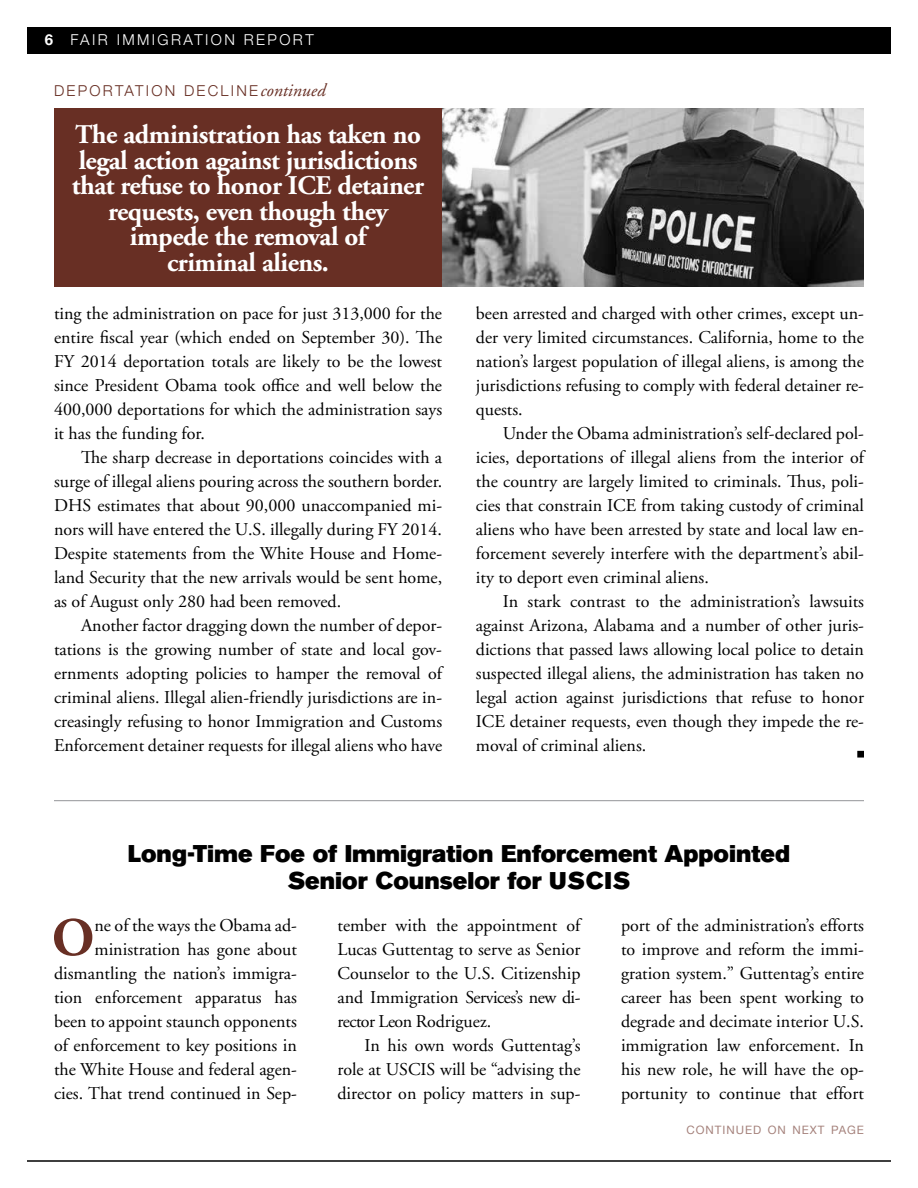
<style>
.page{position:relative;width:918px;height:1188px;background:#fff}
.page>*{position:absolute;margin:0;border:0;box-sizing:border-box;transform-origin:0 0}
.t1{font:700 54.15px "Adobe Garamond";color:#682f24}
.t2{font:700 27px/25.5px "Adobe Garamond";letter-spacing:-.02em;color:#fff;text-align:center}
.t3{font:24px/27px "Akzidenz Grotesk BE Super";color:#000;text-align:center}
.t4{font:18px/24px "Adobe Garamond Pro";color:#000;text-align:justify}
.t5{font:18px/24px "Adobe Garamond";color:#000;text-align:justify}
.t6{font:300 15px "Helvetica Neue";letter-spacing:.15em;color:#682f24}
.t7{font:300 15px "Helvetica Neue";letter-spacing:.16em;color:#fff}
.t8{font:11.55px "Helvetica Neue";letter-spacing:.085em;color:#a5827c}
.s1{font-weight:700}
.s2{font-family:"Adobe Garamond";font-weight:400;font-style:italic;font-size:18px}
</style>
<div class="page">
<div style="left:27px;top:27px;width:864px;height:27px;background:#000"></div>
<hr style="left:27px;top:1160px;width:864px;height:2px;background:#000">
<div style="left:54px;top:108px;width:388px;height:178px;background:#682f24"></div>
<img style="left:442px;top:108px;width:422px;height:178px">
<div style="left:857px;top:751px;width:7px;height:7px;border:2px solid #000"></div>
<hr style="left:54px;top:800px;width:810px;height:1px;background:#939598">
<p class="t7" style="left:45px;top:28px;width:271px"><span class="s1">6</span> FAIR IMMIGRATION REPORT</p>
<p class="t6" style="left:54px;top:78px;width:273px">DEPORTATION DECLINE<span class="s2">continued</span></p>
<h2 class="t2" style="left:72px;top:122px;width:354px">The administration has taken no legal action against jurisdictions that refuse to honor ICE detainer requests, even though they impede the removal of<br>criminal aliens.</h2>
<p class="t4" style="left:54px;top:302px;width:390px">ting the administration on pace for just 313,000 for the entire fiscal year (which ended on September 30). The FY 2014 deportation totals are likely to be the lowest since President Obama took office and well below the 400,000 deportations for which the administration says it has the funding for.</p>
<p class="t4" style="left:54px;top:446px;width:390px;text-indent:27px">The sharp decrease in deportations coincides with a surge of illegal aliens pouring across the southern border.<br>DHS estimates that about 90,000 unaccompanied mi&shy;nors will have entered the U.S. illegally during FY 2014.<br>Despite statements from the White House and Home&shy;land Security that the new arrivals would be sent home, as of August only 280 had been removed.</p>
<p class="t4" style="left:54px;top:614px;width:390px;text-indent:27px">Another factor dragging down the number of depor&shy;tations is the growing number of state and local gov&shy;ernments adopting policies to hamper the removal of criminal aliens. Illegal alien-friendly jurisdictions are in&shy;creasingly refusing to honor Immigration and Customs Enforcement detainer requests for illegal aliens who have</p>
<p class="t4" style="left:476px;top:302px;width:390px">been arrested and charged with other crimes, except un&shy;der very limited circumstances. California, home to the nation’s largest population of illegal aliens, is among the jurisdictions refusing to comply with federal detainer re&shy;quests.</p>
<p class="t4" style="left:476px;top:422px;width:390px;text-indent:27px">Under the Obama administration’s self-declared pol&shy;icies, deportations of illegal aliens from the interior of the country are largely limited to criminals. Thus, poli&shy;cies that constrain ICE from taking custody of criminal aliens who have been arrested by state and local law en&shy;forcement severely interfere with the department’s abil&shy;ity to deport even criminal aliens.</p>
<p class="t4" style="left:476px;top:590px;width:390px;text-indent:27px">In stark contrast to the administration’s lawsuits against Arizona, Alabama and a number of other juris&shy;dictions that passed laws allowing local police to detain suspected illegal aliens, the administration has taken no legal action against jurisdictions that refuse to honor ICE detainer requests, even though they impede the re&shy;moval of criminal aliens.</p>
<h3 class="t3" style="left:128px;top:840px;width:664px">Long-Time Foe of Immigration Enforcement Appointed<br>Senior Counselor for USCIS</h3>
<p class="t5" style="left:54px;top:914px;width:245px;text-align:right">ne of the ways the Obama ad&shy;ministration has gone about dismantling the nation’s immigra&shy;tion enforcement apparatus has been to appoint staunch opponents of enforcement to key positions in the White House and federal agen&shy;cies. That trend continued in Sep-</p>
<p class="t5" style="left:338px;top:914px;width:245px">tember with the appointment of Lucas Guttentag to serve as Senior Counselor to the U.S. Citizenship and Immigration Services’s new di&shy;rector Leon Rodriguez.</p>
<h1 class="t1" style="left:52px;top:908px;width:44px">O</h1>
<p class="t5" style="left:338px;top:1034px;width:245px;text-indent:27px">In his own words Guttentag’s role at USCIS will be “advising the director on policy matters in sup-</p>
<p class="t5" style="left:621px;top:914px;width:245px">port of the administration’s efforts to improve and reform the immi&shy;gration system.” Guttentag’s entire career has been spent working to degrade and decimate interior U.S. immigration law enforcement. In his new role, he will have the op&shy;portunity to continue that effort</p>
<p class="t8" style="left:686px;top:1122px;width:179px">CONTINUED ON NEXT PAGE</p>
</div>
